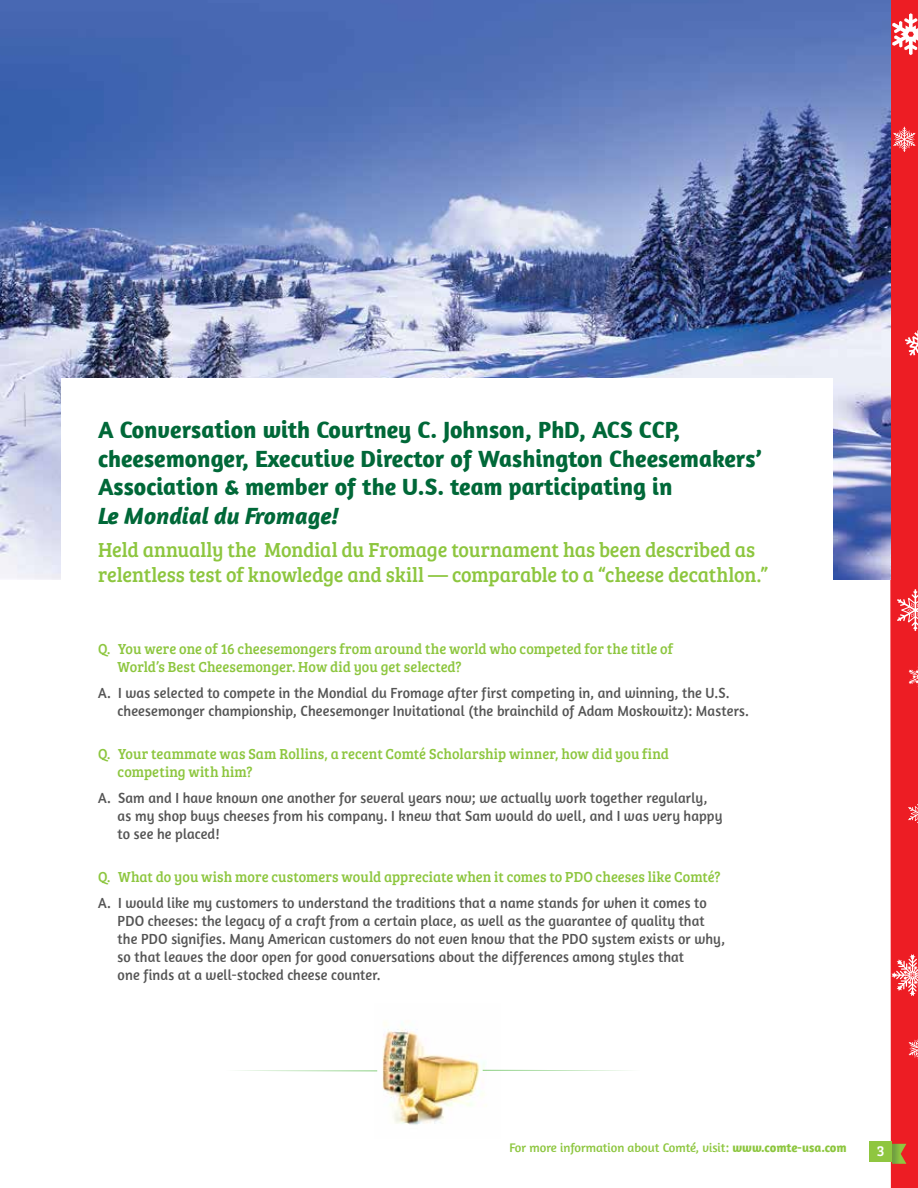
<style>
.page{position:relative;width:918px;height:1188px;background:#fff}
.page>*{position:absolute;margin:0;border:0;box-sizing:border-box;transform-origin:0 0}
.t1{font:700 24px/28.8px "Amaranth";color:#006838}
.t2{font:italic 700 24px "Amaranth";color:#006838}
.t3{font:21px/25.2px "Bree Serif";letter-spacing:-.005em;color:#8dc63f;scale:.95 1}
.t4{font:15px/18px "Amaranth";letter-spacing:.005em;color:#555;scale:.95 1}
.t5{font:15px/18px "Bree Serif";letter-spacing:.005em;color:#8dc63f;scale:.95 1}
.t6{font:14.85px "Bree Serif";color:#fff}
.t7{font:12.75px "Amaranth";color:#8dc63f}
.s1{font-weight:700}
</style>
<div class="page">
<img style="left:374px;top:1022px;width:127px;height:103px">
<hr style="left:483px;top:1070px;width:158px;height:1px;background:#54b948">
<hr style="left:226px;top:1071px;width:151px;height:1px;background:#54b948">
<div style="left:869px;top:1141px;width:23px;height:20px;background:#8fc640"></div>
<svg style="left:890px;top:0;width:28px;height:1188px;background:#e43841"></svg>
<img style="left:0;top:0;width:890px;height:580px">
<div style="left:61px;top:379px;width:772px;height:285px;background:#fff"></div>
<h1 class="t1" style="left:98px;top:415px;width:665px">A Conversation with Courtney C. Johnson, PhD, ACS CCP, cheesemonger, Executive Director of Washington Cheesemakers’<br>Association &amp; member of the U.S. team participating in</h1>
<h1 class="t2" style="left:98px;top:501px;width:243px">Le Mondial du Fromage!</h1>
<h2 class="t3" style="left:98px;top:536px;width:707px">Held annually the Mondial du Fromage tournament has been described as relentless test of knowledge and skill — comparable to a “cheese decathlon.”</h2>
<p class="t5" style="left:118px;top:639px;width:586px;text-indent:-20px">Q. You were one of 16 cheesemongers from around the world who competed for the title of<br>World’s Best Cheesemonger. How did you get selected?</p>
<p class="t4" style="left:118px;top:684px;width:666px;text-indent:-20px">A. I was selected to compete in the Mondial du Fromage after first competing in, and winning, the U.S. cheesemonger championship, Cheesemonger Invitational (the brainchild of Adam Moskowitz): Masters.</p>
<p class="t5" style="left:118px;top:744px;width:582px;text-indent:-20px">Q. Your teammate was Sam Rollins, a recent Comté Scholarship winner, how did you find competing with him?</p>
<p class="t4" style="left:118px;top:788px;width:638px;text-indent:-20px">A. Sam and I have known one another for several years now; we actually work together regularly, as my shop buys cheeses from his company. I knew that Sam would do well, and I was very happy to see he placed!</p>
<p class="t5" style="left:98px;top:867px;width:657px">Q. What do you wish more customers would appreciate when it comes to PDO cheeses like Comté?</p>
<p class="t4" style="left:118px;top:893px;width:641px;text-indent:-20px">A. I would like my customers to understand the traditions that a name stands for when it comes to PDO cheeses: the legacy of a craft from a certain place, as well as the guarantee of quality that the PDO signifies. Many American customers do not even know that the PDO system exists or why, so that leaves the door open for good conversations about the differences among styles that<br>one finds at a well-stocked cheese counter.</p>
<p class="t7" style="left:510px;top:1140px;width:339px">For more information about Comté, visit: <span class="s1">www.comte-usa.com</span></p>
<p class="t6" style="left:877px;top:1140px;width:9px">3</p>
</div>
